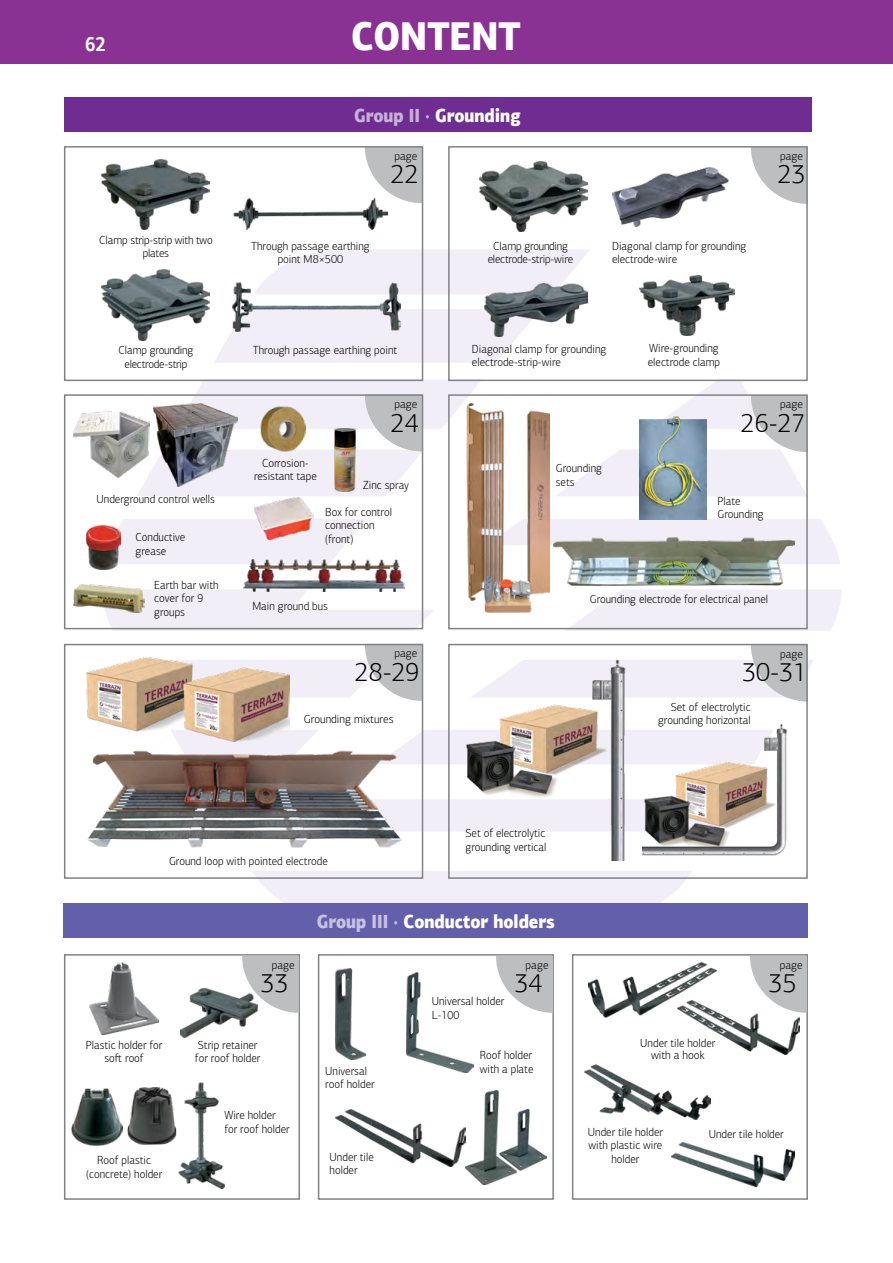
<style>
.page{position:relative;width:893px;height:1263px;background:#fff}
.page>*{position:absolute;margin:0;border:0;box-sizing:border-box;transform-origin:0 0}
.t1{font:900 40.2px "PF Agora Sans Pro";color:#fff;scale:.85 1}
.t2{font:300 27px "PF Agora Sans Pro";color:#000}
.t3{font:700 21px "PF Agora Sans Pro";color:#fff;scale:.85 1}
.t4{font:900 19.05px "PF Agora Sans Pro";color:#fff;scale:.87 1}
.t5{font:300 11.7px/13.5px "PF Agora Sans Pro";color:#000;scale:.95 1}
.t6{font:300 11.7px/13.5px "PF Agora Sans Pro";letter-spacing:-.02em;color:#000;text-align:center;scale:.95 1}
.t7{font:300 11.7px "PF Agora Sans Pro";color:#000}
.s1{color:#c5b1d6}
.s2{font-weight:300;color:#c5b1d6}
.s3{color:#c5c2e1}
.s4{font-weight:300;color:#c5c2e1}
</style>
<div class="page">
<svg style="left:102px;top:249px;width:487px;height:395px;fill:#f2eef7"></svg>
<svg style="left:252px;top:379px;width:590px;height:525px"></svg>
<div style="left:0;top:0;width:893px;height:64px;background:#893293"></div>
<img style="left:336px;top:1109px;width:129px;height:57px">
<img style="left:466px;top:660px;width:161px;height:200px">
<div style="left:572px;top:954px;width:236px;height:246px;border:2px solid #808285"></div>
<div style="left:318px;top:954px;width:236px;height:246px;border:2px solid #808285"></div>
<div style="left:64px;top:954px;width:236px;height:246px;border:2px solid #808285"></div>
<svg style="left:750px;top:956px;width:57px;height:57px;background:#c3c5c7"></svg>
<svg style="left:496px;top:956px;width:57px;height:57px"></svg>
<svg style="left:242px;top:956px;width:57px;height:57px;background:#c4c5c7"></svg>
<div style="left:64px;top:904px;width:744px;height:34px;background:#645faa"></div>
<img style="left:90px;top:962px;width:68px;height:72px">
<svg style="left:751px;top:149px;width:54px;height:55px"></svg>
<svg style="left:751px;top:397px;width:54px;height:55px"></svg>
<svg style="left:751px;top:647px;width:54px;height:55px;background:#c9cacd"></svg>
<img style="left:335px;top:429px;width:20px;height:62px">
<img style="left:261px;top:406px;width:45px;height:46px">
<img style="left:86px;top:526px;width:34px;height:44px">
<svg style="left:365px;top:149px;width:55px;height:54px;background:#c3c5c7"></svg>
<svg style="left:365px;top:397px;width:55px;height:54px"></svg>
<svg style="left:365px;top:647px;width:55px;height:54px"></svg>
<img style="left:466px;top:404px;width:84px;height:208px">
<img style="left:74px;top:585px;width:71px;height:27px">
<img style="left:255px;top:497px;width:59px;height:42px">
<img style="left:72px;top:1089px;width:51px;height:56px">
<img style="left:127px;top:1087px;width:49px;height:58px">
<img style="left:102px;top:270px;width:108px;height:71px">
<img style="left:233px;top:282px;width:167px;height:49px">
<img style="left:102px;top:160px;width:108px;height:69px">
<img style="left:233px;top:184px;width:154px;height:47px">
<div style="left:64px;top:146px;width:359px;height:235px;border:2px solid #808285"></div>
<div style="left:64px;top:394px;width:359px;height:235px;border:2px solid #808285"></div>
<div style="left:64px;top:644px;width:359px;height:235px;border:2px solid #808285"></div>
<div style="left:448px;top:146px;width:360px;height:235px;border:2px solid #808285"></div>
<div style="left:448px;top:394px;width:360px;height:235px;border:2px solid #808285"></div>
<div style="left:448px;top:644px;width:360px;height:235px;border:2px solid #808285"></div>
<img style="left:479px;top:161px;width:109px;height:71px">
<img style="left:484px;top:283px;width:104px;height:53px">
<img style="left:639px;top:275px;width:96px;height:60px">
<img style="left:612px;top:167px;width:117px;height:60px">
<img style="left:74px;top:412px;width:75px;height:66px">
<img style="left:154px;top:403px;width:84px;height:84px">
<img style="left:244px;top:560px;width:160px;height:31px">
<img style="left:554px;top:538px;width:241px;height:50px">
<img style="left:639px;top:417px;width:67px;height:103px">
<img style="left:87px;top:750px;width:316px;height:97px">
<img style="left:86px;top:657px;width:203px;height:93px">
<img style="left:642px;top:721px;width:149px;height:137px">
<img style="left:181px;top:989px;width:76px;height:48px">
<img style="left:178px;top:1083px;width:46px;height:105px">
<img style="left:336px;top:968px;width:29px;height:91px">
<img style="left:406px;top:972px;width:67px;height:100px">
<img style="left:465px;top:1091px;width:81px;height:93px">
<img style="left:694px;top:1001px;width:105px;height:53px">
<img style="left:671px;top:1143px;width:123px;height:43px">
<img style="left:589px;top:963px;width:128px;height:56px">
<img style="left:584px;top:1064px;width:127px;height:55px">
<div style="left:64px;top:98px;width:747px;height:34px;background:#6f2c91"></div>
<h3 class="t3" style="left:85px;top:31px;width:26px">62</h3>
<h1 class="t1" style="left:351px;top:10px;width:201px">CONTENT</h1>
<h3 class="t4" style="left:354px;top:103px;width:193px"><span class="s1">Group II</span> <span class="s2">•</span> Grounding</h3>
<p class="t7" style="left:394px;top:149px;width:24px">page</p>
<h2 class="t2" style="left:391px;top:159px;width:29px">22</h2>
<p class="t6" style="left:99px;top:233px;width:121px">Clamp strip-strip with two plates</p>
<p class="t6" style="left:488px;top:239px;width:92px">Clamp grounding electrode-strip-wire</p>
<p class="t5" style="left:251px;top:239px;width:126px;text-align:center">Through passage earthing point М8×500</p>
<p class="t5" style="left:612px;top:239px;width:143px">Diagonal clamp for grounding electrode-wire</p>
<p class="t6" style="left:118px;top:344px;width:80px">Clamp grounding electrode-strip</p>
<p class="t5" style="left:472px;top:342px;width:143px">Diagonal clamp for grounding electrode-strip-wire</p>
<p class="t5" style="left:253px;top:344px;width:154px">Through passage earthing point</p>
<p class="t7" style="left:394px;top:397px;width:24px">page</p>
<p class="t5" style="left:648px;top:341px;width:78px">Wire-grounding electrode clamp</p>
<p class="t7" style="left:780px;top:149px;width:24px">page</p>
<h2 class="t2" style="left:778px;top:159px;width:29px">23</h2>
<p class="t7" style="left:780px;top:398px;width:24px">page</p>
<p class="t5" style="left:97px;top:492px;width:126px">Underground control wells</p>
<p class="t5" style="left:136px;top:531px;width:54px">Conductive grease</p>
<p class="t5" style="left:154px;top:578px;width:69px">Earth bar with cover for 9 groups</p>
<h2 class="t2" style="left:391px;top:407px;width:29px">24</h2>
<p class="t5" style="left:254px;top:456px;width:68px;text-align:center">Corrosion&shy;resistant tape</p>
<p class="t5" style="left:363px;top:478px;width:50px">Zinc spray</p>
<p class="t5" style="left:325px;top:505px;width:72px">Box for control connection (front)</p>
<p class="t5" style="left:252px;top:599px;width:81px">Main ground bus</p>
<p class="t7" style="left:394px;top:647px;width:24px">page</p>
<h2 class="t2" style="left:355px;top:656px;width:66px">28-29</h2>
<p class="t5" style="left:556px;top:461px;width:50px">Grounding sets</p>
<h2 class="t2" style="left:741px;top:407px;width:66px">26-27</h2>
<p class="t5" style="left:717px;top:494px;width:50px">Plate<br>Grounding</p>
<p class="t5" style="left:590px;top:592px;width:189px">Grounding electrode for electrical panel</p>
<p class="t7" style="left:780px;top:647px;width:24px">page</p>
<h2 class="t2" style="left:742px;top:656px;width:66px">30-31</h2>
<p class="t5" style="left:671px;top:700px;width:86px">Set of electrolytic</p>
<p class="t7" style="left:304px;top:712px;width:91px">Grounding mixtures</p>
<p class="t5" style="left:658px;top:714px;width:99px">grounding horizontal</p>
<p class="t5" style="left:465px;top:827px;width:87px">Set of electrolytic grounding vertical</p>
<p class="t5" style="left:169px;top:855px;width:169px">Ground loop with pointed electrode</p>
<h3 class="t4" style="left:317px;top:909px;width:275px"><span class="s3">Group III</span> <span class="s4">•</span> Conductor holders</h3>
<p class="t7" style="left:272px;top:958px;width:24px">page</p>
<p class="t7" style="left:526px;top:958px;width:24px">page</p>
<p class="t7" style="left:780px;top:958px;width:24px">page</p>
<h2 class="t2" style="left:261px;top:968px;width:29px">33</h2>
<h2 class="t2" style="left:514px;top:968px;width:29px">34</h2>
<h2 class="t2" style="left:768px;top:968px;width:29px">35</h2>
<p class="t5" style="left:86px;top:1038px;width:82px;text-align:center">Plastic holder for soft roof</p>
<p class="t5" style="left:195px;top:1038px;width:70px">Strip retainer for roof holder</p>
<p class="t5" style="left:86px;top:1154px;width:82px;text-align:center">Roof plastic (concrete) holder</p>
<p class="t5" style="left:224px;top:1108px;width:70px">Wire holder for roof holder</p>
<p class="t5" style="left:325px;top:1064px;width:54px">Universal roof holder</p>
<p class="t5" style="left:330px;top:1150px;width:48px">Under tile holder</p>
<p class="t5" style="left:432px;top:994px;width:78px">Universal holder<br>L-100</p>
<p class="t5" style="left:480px;top:1048px;width:58px">Roof holder with a plate</p>
<p class="t5" style="left:640px;top:1038px;width:81px;line-height:11.7px;text-align:center">Under tile holder with a hook</p>
<p class="t5" style="left:588px;top:1125px;width:81px;text-align:center">Under tile holder with plastic wire holder</p>
<p class="t5" style="left:709px;top:1127px;width:81px">Under tile holder</p>
</div>
